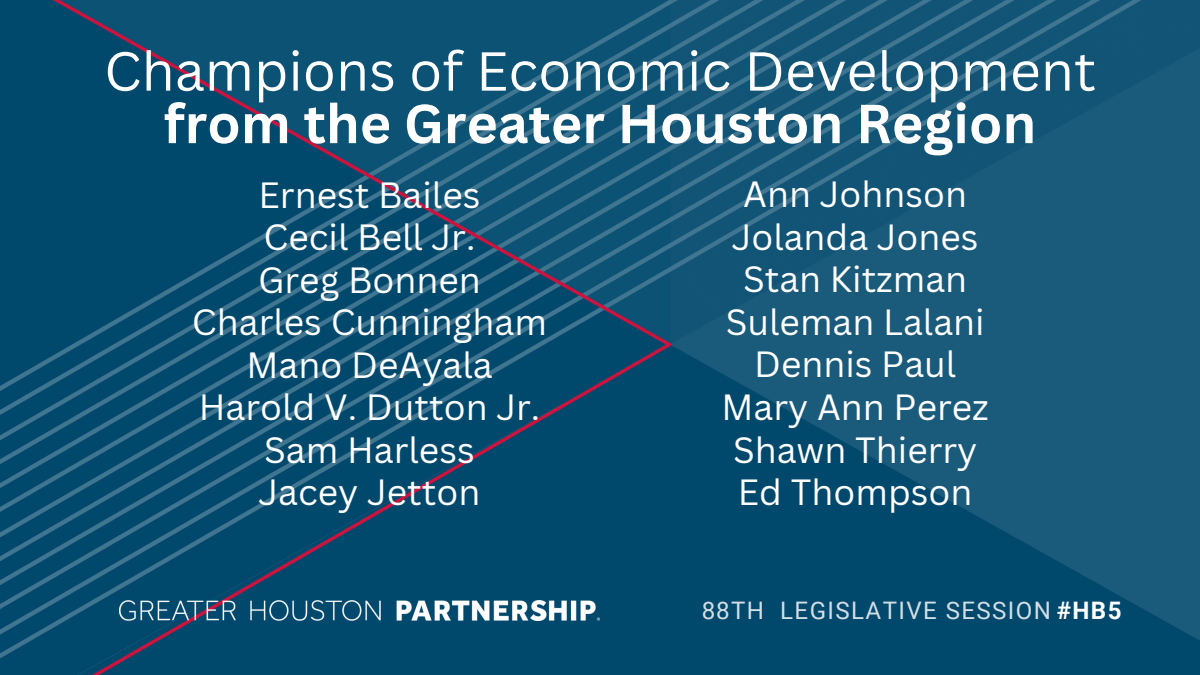
<style>
.page{position:relative;width:1200px;height:675px;background:#fff}
.page>*{position:absolute;margin:0;border:0;box-sizing:border-box;transform-origin:0 0}
.t1{font:53.7px/52.5px "Canva Sans";color:#fff;text-align:center}
.t2{font:35.5px "Canva Sans";color:#fff}
.t3{font:24.1px "Roboto";letter-spacing:.06em;color:#fff}
.s1{font-weight:700}
</style>
<div class="page">
<img style="left:0;top:0;width:1200px;height:675px">
<img style="left:120px;top:600px;width:480px;height:21px">
<p class="t1" style="left:104px;top:44px;width:994px">Champions of Economic Development <span class="s1">from the Greater Houston Region</span></p>
<p class="t2" style="left:259px;top:170px;width:223px">Ernest Bailes</p>
<p class="t2" style="left:264px;top:212px;width:213px">Cecil Bell Jr.</p>
<p class="t2" style="left:258px;top:255px;width:224px">Greg Bonnen</p>
<p class="t2" style="left:192px;top:297px;width:357px">Charles Cunningham</p>
<p class="t2" style="left:246px;top:340px;width:248px">Mano DeAyala</p>
<p class="t2" style="left:199px;top:383px;width:343px">Harold V. Dutton Jr.</p>
<p class="t2" style="left:264px;top:425px;width:212px">Sam Harless</p>
<p class="t2" style="left:259px;top:468px;width:223px">Jacey Jetton</p>
<p class="t2" style="left:743px;top:169px;width:225px">Ann Johnson</p>
<p class="t2" style="left:732px;top:212px;width:248px">Jolanda Jones</p>
<p class="t2" style="left:743px;top:254px;width:226px">Stan Kitzman</p>
<p class="t2" style="left:726px;top:297px;width:260px">Suleman Lalani</p>
<p class="t2" style="left:754px;top:340px;width:204px">Dennis Paul</p>
<p class="t2" style="left:722px;top:382px;width:269px">Mary Ann Perez</p>
<p class="t2" style="left:733px;top:425px;width:246px">Shawn Thierry</p>
<p class="t2" style="left:738px;top:467px;width:236px">Ed Thompson</p>
<p class="t3" style="left:701px;top:596px;width:422px">88TH LEGISLATIVE SESSION <span class="s1">#HB5</span></p>
</div>
